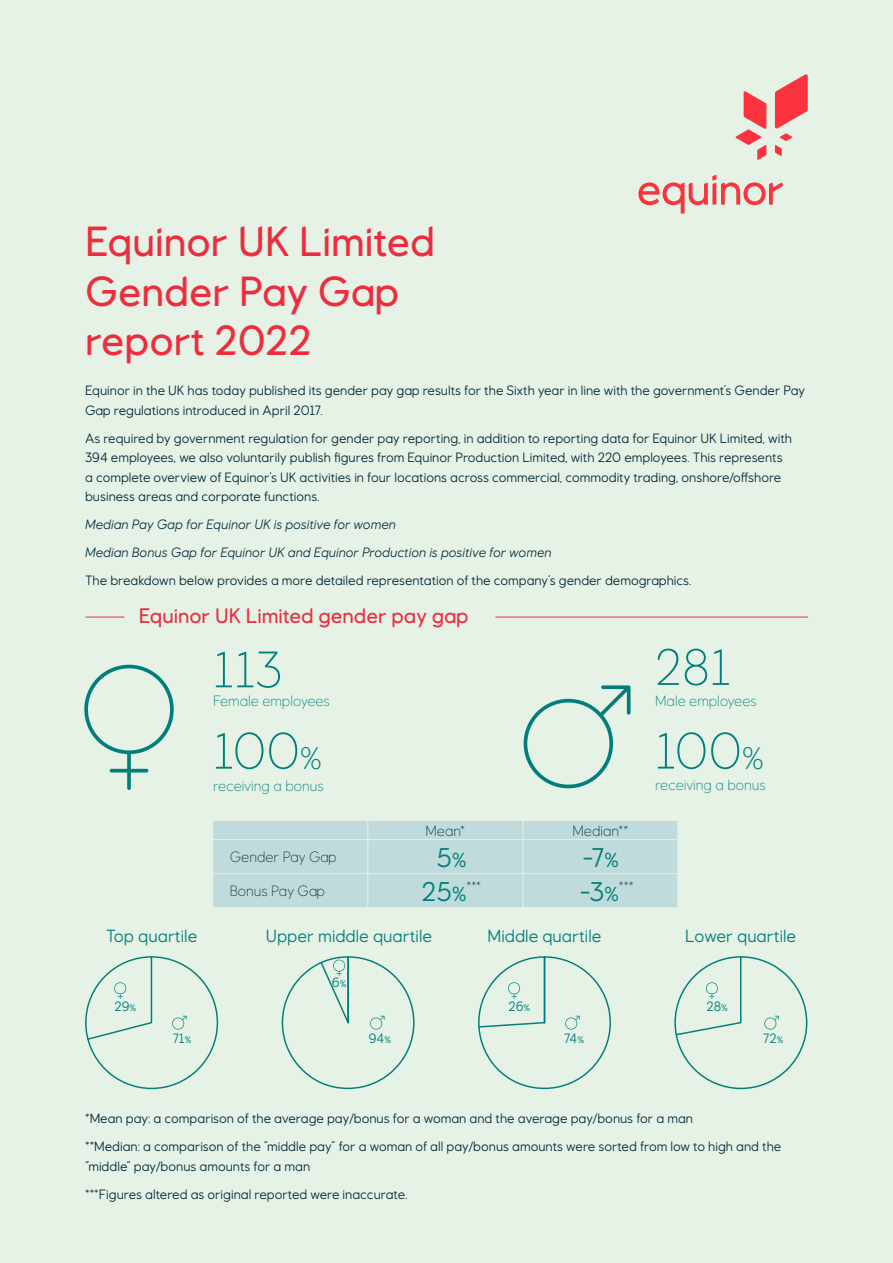
<style>
.page{position:relative;width:893px;height:1263px;background:#e5f2e5}
.page>*{position:absolute;margin:0;border:0;box-sizing:border-box;transform-origin:0 0}
.t1{font:300 51px "Equinor";color:#007f7a}
.t2{font:500 42px/49.5px "Equinor";color:#ee2c3d}
.t3{font:27px "Equinor";color:#007f7a}
.t4{font:500 21px "Equinor";color:#ee2c3d}
.t5{font:17.55px "Equinor";color:#007f7a}
.t6{font:300 14.85px "Equinor";color:#007f7a}
.t7{font:300 14.85px "Equinor";color:#072d3d}
.t8{font:13.5px/19.5px "Equinor";color:#072d3d}
.t9{font:italic 13.5px "Equinor";color:#072d3d}
.t10{font:13.5px "Equinor";color:#007f7a}
.s1{font-size:31.05px}
.s2{font-size:20.25px}
.s3{font-weight:400;font-size:27px;color:#007f7a}
.s4{font-weight:400;font-size:20.25px;color:#007f7a}
.s5{font-size:9.45px}
</style>
<div class="page">
<svg style="left:638px;top:175px;width:145px;height:39px"></svg>
<svg style="left:735px;top:74px;width:73px;height:86px"></svg>
<svg style="left:524px;top:685px;width:106px;height:103px"></svg>
<svg style="left:84px;top:664px;width:90px;height:90px"></svg>
<svg style="left:127px;top:751px;width:4px;height:39px"></svg>
<hr style="left:110px;top:769px;width:38px;height:3px;background:#007f7a;border-radius:2px">
<hr style="left:85px;top:617px;width:39px;height:1px;background:#ee2c3d">
<hr style="left:495px;top:617px;width:313px;height:1px;background:#ee2c3d">
<svg style="left:172px;top:1016px;width:15px;height:13px"></svg>
<svg style="left:764px;top:1016px;width:15px;height:13px"></svg>
<svg style="left:675px;top:956px;width:67px;height:80px"></svg>
<svg style="left:86px;top:956px;width:67px;height:85px"></svg>
<svg style="left:281px;top:956px;width:134px;height:134px"></svg>
<svg style="left:478px;top:956px;width:133px;height:134px"></svg>
<div style="left:213px;top:821px;width:465px;height:86px;background:#c0dbdb"></div>
<hr style="left:213px;top:839px;width:155px;height:1px;background:#e5f2e5">
<hr style="left:213px;top:840px;width:1px;height:33px;background:#e5f2e5">
<hr style="left:368px;top:839px;width:155px;height:1px;background:#e5f2e5">
<hr style="left:368px;top:840px;width:1px;height:33px;background:#e5f2e5">
<hr style="left:523px;top:839px;width:155px;height:1px;background:#e5f2e5">
<hr style="left:523px;top:840px;width:1px;height:33px;background:#e5f2e5">
<hr style="left:213px;top:873px;width:155px;height:1px;background:#e5f2e5">
<hr style="left:213px;top:874px;width:1px;height:33px;background:#e5f2e5">
<hr style="left:368px;top:873px;width:155px;height:1px;background:#e5f2e5">
<hr style="left:368px;top:874px;width:1px;height:33px;background:#e5f2e5">
<hr style="left:523px;top:873px;width:155px;height:1px;background:#e5f2e5">
<hr style="left:523px;top:874px;width:1px;height:33px;background:#e5f2e5">
<p class="t2" style="left:85px;top:217px;width:351px">Equinor UK Limited<br>Gender Pay Gap report 2022</p>
<p class="t8" style="left:85px;top:381px;width:721px">Equinor in the UK has today published its gender pay gap results for the Sixth year in line with the government’s Gender Pay<br>Gap regulations introduced in April 2017.</p>
<p class="t8" style="left:85px;top:428px;width:708px">As required by government regulation for gender pay reporting, in addition to reporting data for Equinor UK Limited, with 394 employees, we also voluntarily publish figures from Equinor Production Limited, with 220 employees. This represents a complete overview of Equinor’s UK activities in four locations across commercial, commodity trading, onshore/offshore business areas and corporate functions.</p>
<p class="t9" style="left:85px;top:517px;width:312px">Median Pay Gap for Equinor UK is positive for women</p>
<p class="t9" style="left:85px;top:545px;width:468px">Median Bonus Gap for Equinor UK and Equinor Production is positive for women</p>
<p class="t8" style="left:85px;top:571px;width:608px">The breakdown below provides a more detailed representation of the company’s gender demographics.</p>
<p class="t4" style="left:139px;top:603px;width:331px">Equinor UK Limited gender pay gap</p>
<p class="t1" style="left:213px;top:640px;width:71px">113</p>
<p class="t6" style="left:213px;top:692px;width:118px">Female employees</p>
<p class="t1" style="left:213px;top:721px;width:110px">100<span class="s1">%</span></p>
<p class="t6" style="left:213px;top:777px;width:112px">receiving a bonus</p>
<p class="t7" style="left:425px;top:822px;width:41px">Mean*</p>
<p class="t7" style="left:573px;top:822px;width:57px">Median**</p>
<p class="t7" style="left:230px;top:849px;width:108px">Gender Pay Gap</p>
<p class="t3" style="left:437px;top:842px;width:31px">5<span class="s2">%</span></p>
<p class="t3" style="left:582px;top:842px;width:38px">-7<span class="s2">%</span></p>
<p class="t7" style="left:230px;top:883px;width:97px">Bonus Pay Gap</p>
<p class="t7" style="left:422px;top:878px;width:61px"><span class="s3">25</span><span class="s4">%</span>***</p>
<p class="t7" style="left:580px;top:878px;width:56px"><span class="s3">-3</span><span class="s4">%</span>***</p>
<p class="t1" style="left:655px;top:637px;width:78px">281</p>
<p class="t6" style="left:655px;top:692px;width:103px">Male employees</p>
<p class="t1" style="left:655px;top:721px;width:110px">100<span class="s1">%</span></p>
<p class="t6" style="left:655px;top:776px;width:112px">receiving a bonus</p>
<p class="t5" style="left:106px;top:926px;width:93px">Top quartile</p>
<p class="t5" style="left:266px;top:926px;width:168px">Upper middle quartile</p>
<p class="t5" style="left:488px;top:926px;width:115px">Middle quartile</p>
<p class="t5" style="left:685px;top:926px;width:112px">Lower quartile</p>
<p class="t10" style="left:332px;top:974px;width:16px">6<span class="s5">%</span></p>
<p class="t10" style="left:115px;top:999px;width:23px">29<span class="s5">%</span></p>
<p class="t10" style="left:508px;top:999px;width:23px">26<span class="s5">%</span></p>
<p class="t10" style="left:706px;top:999px;width:23px">28<span class="s5">%</span></p>
<p class="t10" style="left:172px;top:1030px;width:21px">71<span class="s5">%</span></p>
<p class="t10" style="left:369px;top:1030px;width:24px">94<span class="s5">%</span></p>
<p class="t10" style="left:564px;top:1030px;width:22px">74<span class="s5">%</span></p>
<p class="t10" style="left:763px;top:1030px;width:22px">72<span class="s5">%</span></p>
<p class="t8" style="left:85px;top:1109px;width:609px">*Mean pay: a comparison of the average pay/bonus for a woman and the average pay/bonus for a man</p>
<p class="t8" style="left:85px;top:1137px;width:698px">**Median: a comparison of the “middle pay” for a woman of all pay/bonus amounts were sorted from low to high and the “middle” pay/bonus amounts for a man</p>
<p class="t8" style="left:85px;top:1184px;width:324px">***Figures altered as original reported were inaccurate.</p>
</div>
